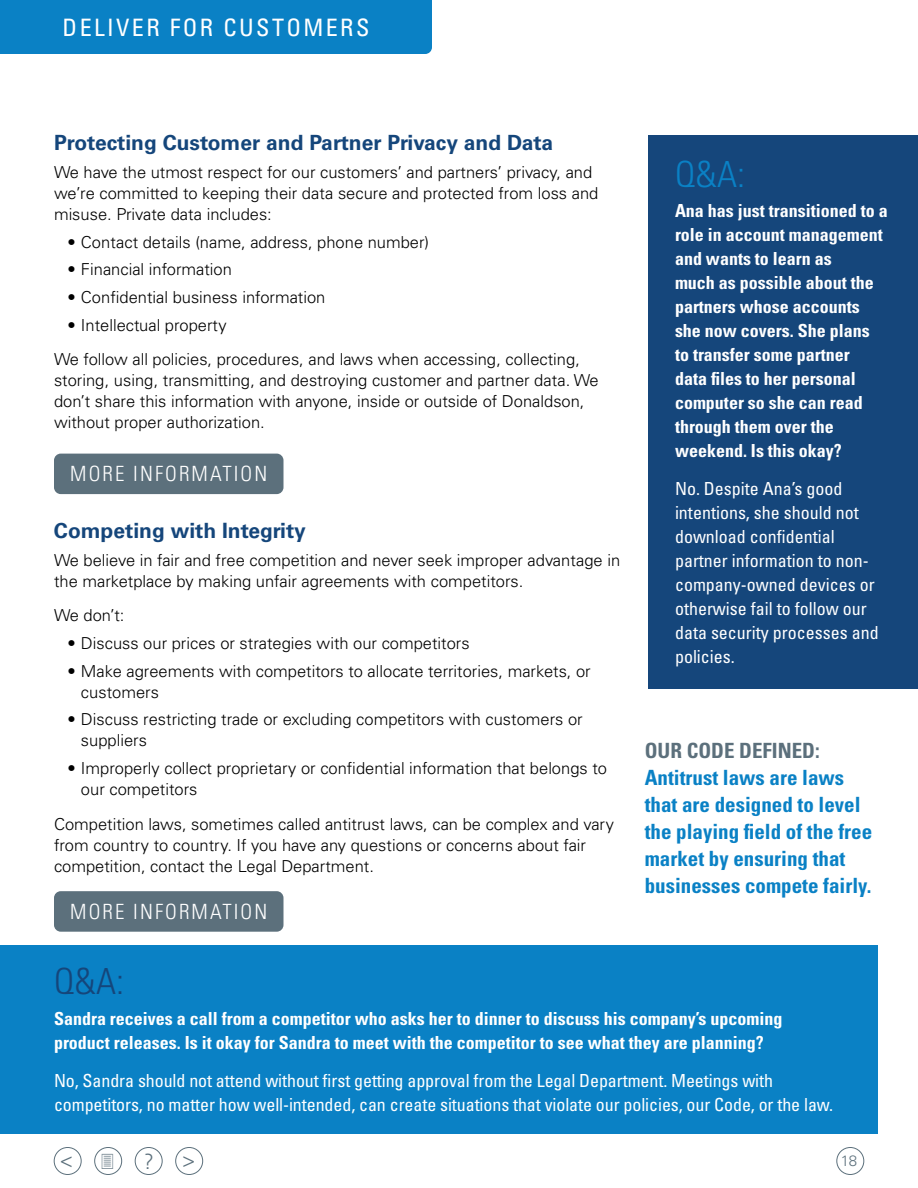
<style>
.page{position:relative;width:918px;height:1188px;background:#fff}
.page>*{position:absolute;margin:0;border:0;box-sizing:border-box;transform-origin:0 0}
.t1{font:300 condensed 36px "Univers LT Std";color:#15467b}
.t2{font:300 condensed 36px "Univers LT Std";color:#0a81c5}
.t3{font:condensed 24px "Univers LT Std";letter-spacing:.1em;color:#fff}
.t4{font:700 condensed 21px/27px "Univers LT Std";color:#0a81c5}
.t5{font:700 21px "Univers LT Std";color:#15467b}
.t6{font:300 condensed 21px "Univers LT Std";letter-spacing:.1em;color:#fff}
.t7{font:700 condensed 21px "Univers LT Std";color:#5c707c}
.t8{font:300 21px "Univers LT Std";color:#5c707c}
.t9{font:700 condensed 18px/24px "Univers LT Std";color:#fff}
.t10{font:condensed 18px/24px "Univers LT Std";letter-spacing:-.005em;color:#fff}
.t11{font:300 16.5px/21px "Univers LT Std";color:#000}
.t12{font:300 15px "Univers LT Std";color:#5c707c}
</style>
<div class="page">
<div style="left:54px;top:454px;width:230px;height:40px;background:#5c707c;border-radius:7px"></div>
<div style="left:0;top:945px;width:878px;height:189px;background:#0a81c5"></div>
<div style="left:54px;top:1147px;width:27px;height:28px;border:1px solid #5c707c;border-radius:50%"></div>
<div style="left:176px;top:1147px;width:27px;height:28px;border:1px solid #5c707c;border-radius:50%"></div>
<div style="left:837px;top:1147px;width:27px;height:28px;border:1px solid #5c707c;border-radius:50%"></div>
<div style="left:648px;top:135px;width:270px;height:553px;background:#15467b"></div>
<div style="left:54px;top:891px;width:230px;height:41px;background:#5c707c;border-radius:7px"></div>
<div style="left:94px;top:1147px;width:28px;height:28px;border:1px solid #5c707c;border-radius:50%"></div>
<div style="left:135px;top:1147px;width:27px;height:28px;border:1px solid #5c707c;border-radius:50%"></div>
<div style="left:0;top:0;width:432px;height:54px;background:#0a81c5"></div>
<h2 class="t3" style="left:63px;top:12px;width:308px">DELIVER FOR CUSTOMERS</h2>
<p class="t5" style="left:54px;top:131px;width:501px">Protecting Customer and Partner Privacy and Data</p>
<p class="t11" style="left:54px;top:162px;width:546px">We have the utmost respect for our customers’ and partners’ privacy, and we’re committed to keeping their data secure and protected from loss and misuse. Private data includes:</p>
<p class="t11" style="left:67px;top:231px;width:363px">• Contact details (name, address, phone number)</p>
<p class="t11" style="left:67px;top:259px;width:166px">• Financial information</p>
<p class="t11" style="left:67px;top:287px;width:259px">• Confidential business information</p>
<p class="t11" style="left:54px;top:308px;width:528px;line-height:34.5px;text-indent:13px">• Intellectual property<br>We follow all policies, procedures, and laws when accessing, collecting,</p>
<p class="t11" style="left:54px;top:370px;width:546px">storing, using, transmitting, and destroying customer and partner data. We don’t share this information with anyone, inside or outside of Donaldson, without proper authorization.</p>
<p class="t6" style="left:70px;top:461px;width:198px">MORE INFORMATION</p>
<p class="t5" style="left:54px;top:518px;width:253px">Competing with Integrity</p>
<p class="t11" style="left:54px;top:549px;width:568px">We believe in fair and free competition and never seek improper advantage in the marketplace by making unfair agreements with competitors.</p>
<p class="t11" style="left:54px;top:605px;width:72px">We don’t:</p>
<p class="t11" style="left:67px;top:633px;width:404px">• Discuss our prices or strategies with our competitors</p>
<p class="t11" style="left:81px;top:660px;width:511px;text-indent:-13px">• Make agreements with competitors to allocate territories, markets, or customers</p>
<p class="t11" style="left:81px;top:709px;width:503px;text-indent:-13px">• Discuss restricting trade or excluding competitors with customers or suppliers</p>
<p class="t11" style="left:81px;top:758px;width:528px;text-indent:-13px">• Improperly collect proprietary or confidential information that belongs to our competitors</p>
<p class="t11" style="left:54px;top:813px;width:562px">Competition laws, sometimes called antitrust laws, can be complex and vary from country to country. If you have any questions or concerns about fair competition, contact the Legal Department.</p>
<p class="t6" style="left:70px;top:899px;width:198px">MORE INFORMATION</p>
<h1 class="t2" style="left:675px;top:152px;width:72px">Q&amp;A:</h1>
<p class="t9" style="left:675px;top:199px;width:214px">Ana has just transitioned to a role in account management and wants to learn as<br>much as possible about the partners whose accounts she now covers. She plans to transfer some partner<br>data files to her personal computer so she can read through them over the weekend. Is this okay?</p>
<p class="t10" style="left:675px;top:476px;width:205px">No. Despite Ana’s good intentions, she should not download confidential partner information to non&shy;company-owned devices or otherwise fail to follow our data security processes and policies.</p>
<p class="t7" style="left:645px;top:737px;width:176px">OUR CODE DEFINED:</p>
<p class="t4" style="left:645px;top:764px;width:229px">Antitrust laws are laws that are designed to level the playing field of the free market by ensuring that businesses compete fairly.</p>
<h1 class="t1" style="left:54px;top:960px;width:72px">Q&amp;A:</h1>
<p class="t9" style="left:54px;top:1007px;width:730px">Sandra receives a call from a competitor who asks her to dinner to discuss his company’s upcoming product releases. Is it okay for Sandra to meet with the competitor to see what they are planning?</p>
<p class="t10" style="left:54px;top:1068px;width:781px">No, Sandra should not attend without first getting approval from the Legal Department. Meetings with competitors, no matter how well-intended, can create situations that violate our policies, our Code, or the law.</p>
<p class="t8" style="left:100px;top:1149px;width:55px">✓ ?</p>
<p class="t8" style="left:59px;top:1147px;width:15px">&lt;</p>
<p class="t8" style="left:182px;top:1147px;width:15px">&gt;</p>
<p class="t12" style="left:841px;top:1152px;width:18px">18</p>
</div>
